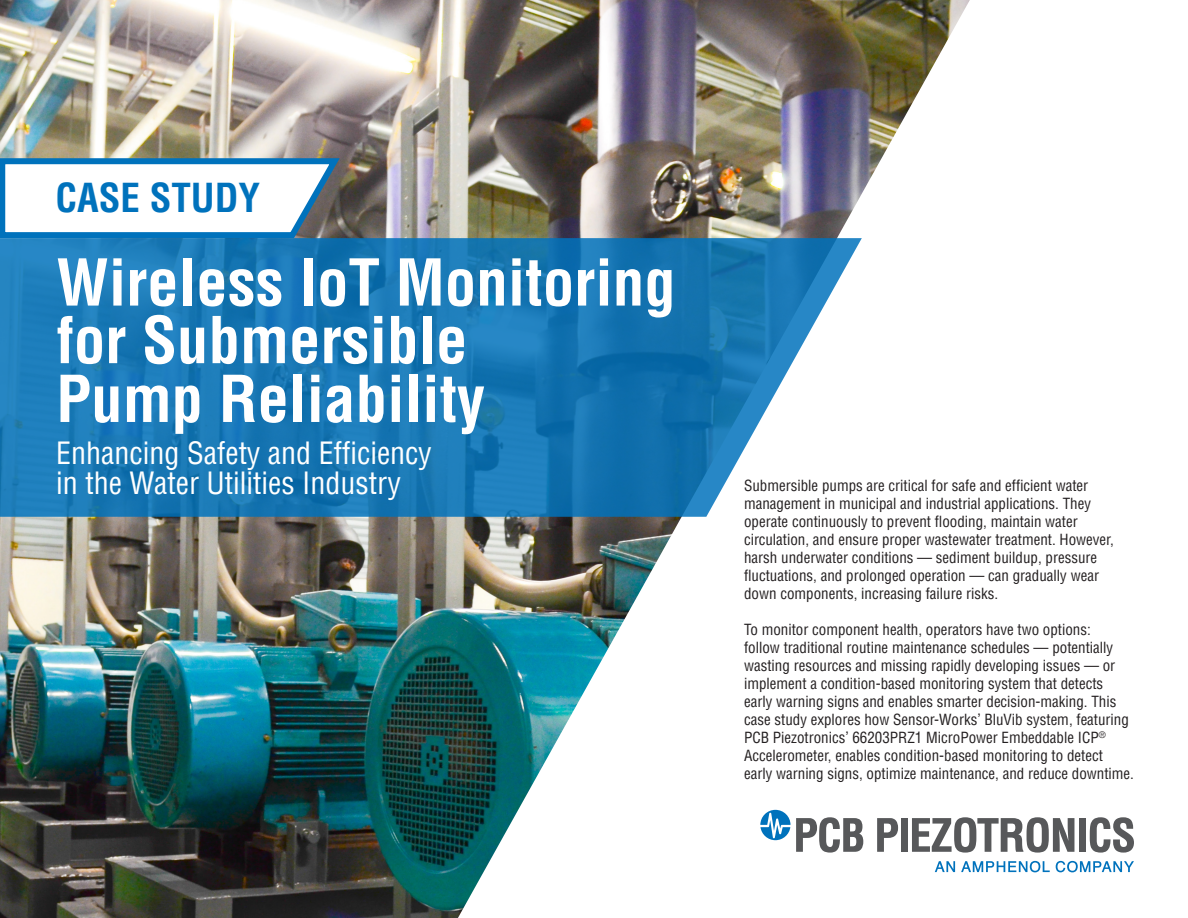
<style>
.page{position:relative;width:1188px;height:918px;background:#fff}
.page>*{position:absolute;margin:0;border:0;box-sizing:border-box;transform-origin:0 0}
.t1{font:700 condensed 63px/58.2px "Helvetica LT Pro";color:#fff}
.t2{font:700 condensed 39px "Helvetica LT Pro";color:#0072bc}
.t3{font:condensed 30px/30px "Helvetica LT Pro";color:#fff}
.t4{font:condensed 15px/18px "Helvetica LT Pro";color:#231f20}
</style>
<div class="page">
<img style="left:0;top:0;width:970px;height:918px">
<svg style="left:935px;top:861px;width:20px;height:11px"></svg>
<svg style="left:961px;top:861px;width:89px;height:11px"></svg>
<svg style="left:1056px;top:861px;width:78px;height:11px"></svg>
<svg style="left:760px;top:810px;width:103px;height:43px"></svg>
<svg style="left:877px;top:818px;width:21px;height:34px"></svg>
<div style="left:901px;top:818px;width:7px;height:34px;background:#57585a"></div>
<svg style="left:912px;top:817px;width:162px;height:36px"></svg>
<div style="left:1079px;top:818px;width:7px;height:34px;background:#57585a"></div>
<svg style="left:1090px;top:817px;width:44px;height:36px"></svg>
<svg style="left:0;top:155px;width:345px;height:83px"></svg>
<svg style="left:0;top:238px;width:862px;height:279px;background:#2d84bb"></svg>
<p class="t2" style="left:56px;top:172px;width:206px">CASE STUDY</p>
<p class="t1" style="left:56px;top:252px;width:621px">Wireless IoT Monitoring for Submersible<br>Pump Reliability</p>
<p class="t3" style="left:56px;top:438px;width:377px">Enhancing Safety and Efficiency in the Water Utilities Industry</p>
<p class="t4" style="left:744px;top:477px;width:371px">Submersible pumps are critical for safe and efficient water management in municipal and industrial applications. They operate continuously to prevent flooding, maintain water circulation, and ensure proper wastewater treatment. However, harsh underwater conditions — sediment buildup, pressure fluctuations, and prolonged operation — can gradually wear down components, increasing failure risks.</p>
<p class="t4" style="left:744px;top:621px;width:391px">To monitor component health, operators have two options:<br>follow traditional routine maintenance schedules — potentially wasting resources and missing rapidly developing issues — or implement a condition-based monitoring system that detects early warning signs and enables smarter decision-making. This case study explores how Sensor-Works’ BluVib system, featuring PCB Piezotronics’ 66203PRZ1 MicroPower Embeddable ICP<sup>® </sup>Accelerometer, enables condition-based monitoring to detect early warning signs, optimize maintenance, and reduce downtime.</p>
</div>
